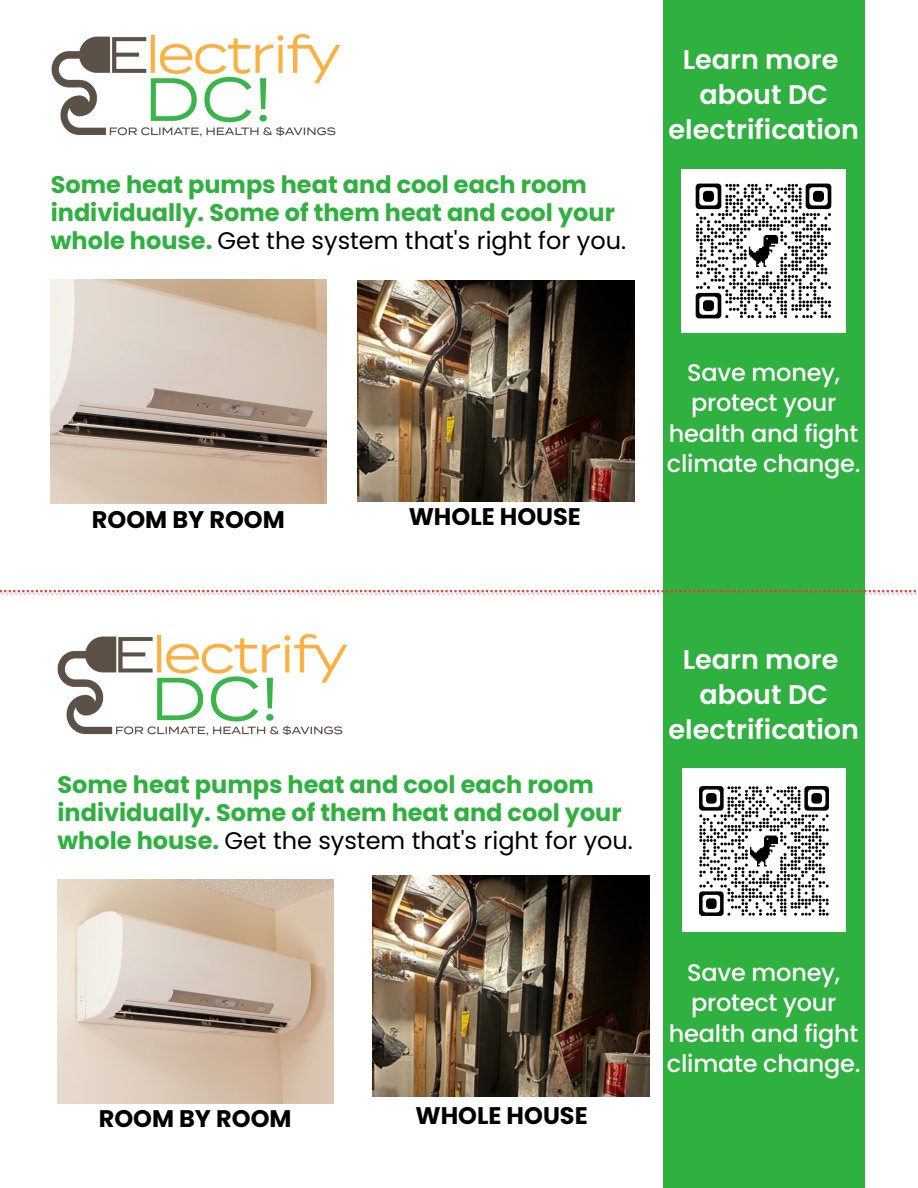
<style>
.page{position:relative;width:918px;height:1188px;background:#fff}
.page>*{position:absolute;margin:0;border:0;box-sizing:border-box;transform-origin:0 0}
.t1{font:600 27px/34.8px "Poppins";color:#fff;text-align:center}
.t2{font:700 24px/28.2px "Poppins";color:#2eb13f}
.t3{font:500 24px/30.3px "Poppins";letter-spacing:-.01em;color:#fff;text-align:center}
.t4{font:700 24px "Poppins";color:#000}
.s1{font-weight:400;color:#000}
</style>
<div class="page">
<div style="left:663px;top:0;width:202px;height:1188px;background:#2eb13f"></div>
<svg style="left:0;top:590px;width:917px;height:5px"></svg>
<div style="left:682px;top:769px;width:163px;height:163px;background:#fff"></div>
<img style="left:51px;top:34px;width:290px;height:103px">
<img style="left:51px;top:279px;width:275px;height:224px">
<img style="left:57px;top:633px;width:291px;height:103px">
<img style="left:58px;top:879px;width:275px;height:224px">
<img style="left:357px;top:281px;width:277px;height:220px">
<img style="left:372px;top:876px;width:277px;height:220px">
<img style="left:682px;top:169px;width:163px;height:163px">
<img style="left:699px;top:786px;width:130px;height:130px">
<p class="t2" style="left:51px;top:171px;width:577px">Some heat pumps heat and cool each room individually. Some of them heat and cool your whole house. <span class="s1">Get the system that's right for you.</span></p>
<p class="t1" style="left:683px;top:42px;width:157px">Learn more</p>
<p class="t1" style="left:669px;top:77px;width:192px">about DC electrification</p>
<p class="t4" style="left:92px;top:502px;width:194px">ROOM BY ROOM</p>
<p class="t4" style="left:409px;top:499px;width:174px">WHOLE HOUSE</p>
<p class="t3" style="left:667px;top:358px;width:195px">Save money, protect your health and fight climate change.</p>
<p class="t2" style="left:58px;top:770px;width:577px">Some heat pumps heat and cool each room individually. Some of them heat and cool your whole house. <span class="s1">Get the system that's right for you.</span></p>
<p class="t1" style="left:683px;top:642px;width:157px">Learn more</p>
<p class="t1" style="left:669px;top:677px;width:192px">about DC electrification</p>
<p class="t4" style="left:99px;top:1102px;width:194px">ROOM BY ROOM</p>
<p class="t4" style="left:415px;top:1099px;width:174px">WHOLE HOUSE</p>
<p class="t3" style="left:667px;top:957px;width:195px">Save money, protect your health and fight climate change.</p>
</div>
